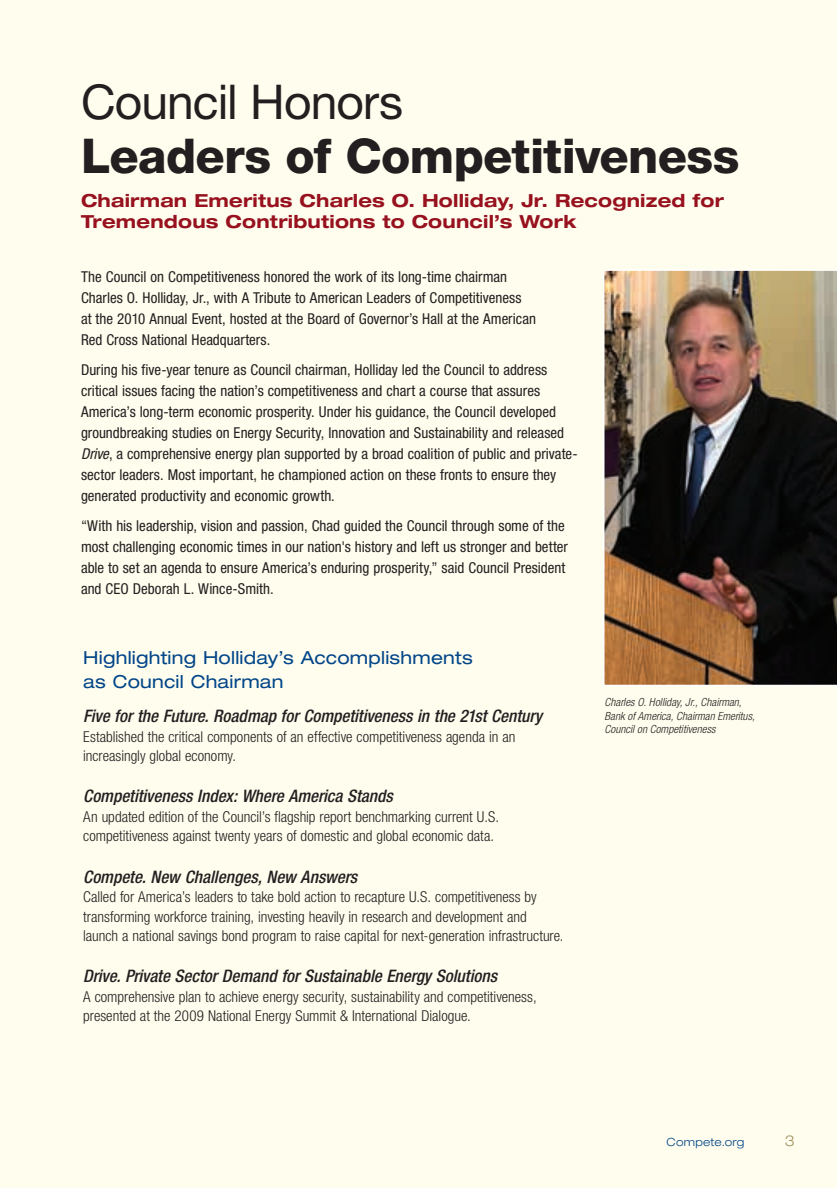
<style>
.page{position:relative;width:837px;height:1188px;background:#fffdee}
.page>*{position:absolute;margin:0;border:0;box-sizing:border-box;transform-origin:0 0}
.t1{font:800 48px "Helvetica Neue";letter-spacing:-.015em;color:#231f20}
.t2{font:48px "Helvetica Neue";letter-spacing:-.02em;color:#231f20}
.t3{font:700 expanded 18px/21px "Helvetica Neue";letter-spacing:.01em;color:#97111e}
.t4{font:expanded 18px/24px "Helvetica Neue";letter-spacing:.015em;color:#014588}
.t5{font:italic 500 condensed 17.25px "Helvetica Neue";color:#231f20}
.t6{font:condensed 15px/21px "Helvetica Neue";color:#231f20}
.t7{font:300 condensed 15px/19.5px "Helvetica Neue";color:#231f20}
.t8{font:300 expanded 15px "Helvetica Neue";color:#a29161}
.t9{font:italic 300 condensed 11.25px/13.2px "Helvetica Neue";letter-spacing:.005em;color:#231f20}
.t10{font:300 expanded 11.25px "Helvetica Neue";letter-spacing:.02em;color:#014588}
.s1{font-style:italic}
</style>
<div class="page">
<img style="left:603px;top:269px;width:234px;height:417px">
<h1 class="t2" style="left:81px;top:73px;width:324px">Council Honors</h1>
<h1 class="t1" style="left:81px;top:127px;width:660px">Leaders of Competitiveness</h1>
<p class="t3" style="left:81px;top:190px;width:645px">Chairman Emeritus Charles O. Holliday, Jr. Recognized for<br>Tremendous Contributions to Council’s Work</p>
<p class="t6" style="left:81px;top:266px;width:456px">The Council on Competitiveness honored the work of its long-time chairman Charles O. Holliday, Jr., with A Tribute to American Leaders of Competitiveness<br>at the 2010 Annual Event, hosted at the Board of Governor’s Hall at the American Red Cross National Headquarters.</p>
<p class="t6" style="left:81px;top:359px;width:498px">During his five-year tenure as Council chairman, Holliday led the Council to address critical issues facing the nation’s competitiveness and chart a course that assures America’s long-term economic prosperity. Under his guidance, the Council developed groundbreaking studies on Energy Security, Innovation and Sustainability and released <span class="s1">Drive</span>, a comprehensive energy plan supported by a broad coalition of public and private&shy;sector leaders. Most important, he championed action on these fronts to ensure they generated productivity and economic growth.</p>
<p class="t6" style="left:81px;top:515px;width:489px">“With his leadership, vision and passion, Chad guided the Council through some of the most challenging economic times in our nation's history and left us stronger and better able to set an agenda to ensure America’s enduring prosperity,” said Council President and CEO Deborah L. Wince-Smith.</p>
<p class="t4" style="left:83px;top:645px;width:391px">Highlighting Holliday’s Accomplishments as Council Chairman</p>
<p class="t5" style="left:83px;top:706px;width:461px">Five for the Future. Roadmap for Competitiveness in the 21st Century</p>
<p class="t7" style="left:83px;top:726px;width:434px">Established the critical components of an effective competitiveness agenda in an increasingly global economy.</p>
<p class="t5" style="left:83px;top:786px;width:311px">Competitiveness Index: Where America Stands</p>
<p class="t7" style="left:83px;top:807px;width:417px">An updated edition of the Council’s flagship report benchmarking current U.S. competitiveness against twenty years of domestic and global economic data.</p>
<p class="t5" style="left:83px;top:866px;width:276px">Compete. New Challenges, New Answers</p>
<p class="t7" style="left:83px;top:887px;width:482px">Called for America’s leaders to take bold action to recapture U.S. competitiveness by transforming workforce training, investing heavily in research and development and launch a national savings bond program to raise capital for next-generation infrastructure.</p>
<p class="t5" style="left:83px;top:966px;width:416px">Drive. Private Sector Demand for Sustainable Energy Solutions</p>
<p class="t7" style="left:83px;top:987px;width:455px">A comprehensive plan to achieve energy security, sustainability and competitiveness, presented at the 2009 National Energy Summit &amp; International Dialogue.</p>
<p class="t9" style="left:604px;top:696px;width:152px">Charles O. Holliday, Jr., Chairman,<br>Bank of America, Chairman Emeritus,<br>Council on Competitiveness</p>
<p class="t10" style="left:667px;top:1135px;width:79px">Compete.org</p>
<p class="t8" style="left:785px;top:1131px;width:12px">3</p>
</div>
